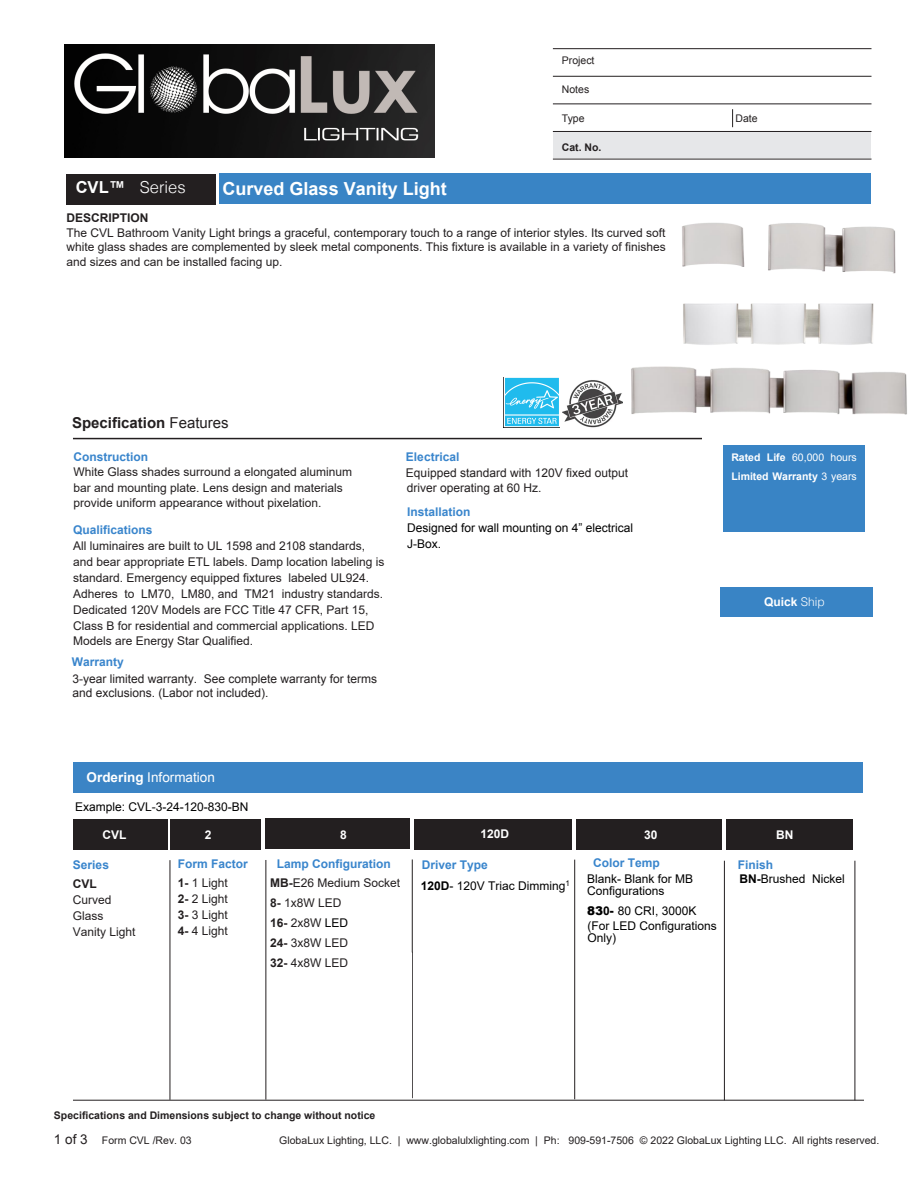
<style>
.page{position:relative;width:918px;height:1188px;background:#fff}
.page>*{position:absolute;margin:0;border:0;box-sizing:border-box;transform-origin:0 0}
.t1{font:700 18px "Arial";color:#fff}
.t2{font:300 16.5px "Helvetica";color:#fff}
.t3{font:700 15px "Arial";color:#231f20}
.t4{font:13.5px "Arial";color:#fff}
.t5{font:12px/15.9px "Arial";color:#231f20}
.t6{font:12px/15.9px "Arial";color:#000}
.t7{font:700 12px "Arial";color:#3985cc}
.t8{font:12px/20.7px "Arial";color:#000}
.t9{font:700 12px "Arial";color:#fff}
.t10{font:700 12px "Arial";color:#231f20}
.t11{font:10.5px "Arial";color:#231f20}
.t12{font:700 10.5px "Arial";color:#231f20}
.t13{font:700 10.5px/18.6px "Arial";color:#fff}
.s1{font-family:"Arial";font-weight:700}
.s2{font-weight:400}
.s3{font-style:inherit}
.s4{font-weight:700;color:#3985cc}
.s5{font-family:"Helvetica";font-weight:300}
.s6{font-weight:700}
.s7{color:#000}
.s8{font-weight:900}
.s9{font-size:13.5px}
</style>
<div class="page">
<div style="left:219px;top:173px;width:652px;height:31px;background:#3984c5"></div>
<div style="left:554px;top:132px;width:317px;height:26px;background:#e6e7e9"></div>
<hr style="left:553px;top:48px;width:318px;height:1px;background:#231f20">
<hr style="left:553px;top:76px;width:318px;height:1px;background:#231f20">
<hr style="left:553px;top:104px;width:318px;height:1px;background:#231f20">
<hr style="left:553px;top:131px;width:318px;height:1px;background:#231f20">
<hr style="left:553px;top:159px;width:318px;height:1px;background:#231f20">
<svg style="left:732px;top:109px;width:1px;height:18px"></svg>
<hr style="left:73px;top:438px;width:629px;height:1px;background:#231f20">
<div style="left:720px;top:587px;width:153px;height:29px;background:#3984c5"></div>
<div style="left:66px;top:174px;width:150px;height:30px;background:#231f20"></div>
<div style="left:73px;top:762px;width:790px;height:30px;background:#3b84c5"></div>
<div style="left:73px;top:819px;width:94px;height:30px;background:#231f20"></div>
<div style="left:170px;top:819px;width:91px;height:30px;background:#231f20"></div>
<div style="left:265px;top:818px;width:145px;height:31px;background:#231f20"></div>
<div style="left:414px;top:819px;width:158px;height:30px;background:#231f20"></div>
<hr style="left:170px;top:860px;width:1px;height:240px;background:#231f20">
<hr style="left:265px;top:860px;width:1px;height:240px;background:#231f20">
<hr style="left:73px;top:1100px;width:791px;height:1px;background:#231f20">
<div style="left:726px;top:819px;width:126px;height:30px;background:#231f20"></div>
<div style="left:723px;top:445px;width:142px;height:87px;background:#3984c5"></div>
<div style="left:577px;top:819px;width:145px;height:30px;background:#231f20"></div>
<img style="left:64px;top:44px;width:371px;height:113px">
<hr style="left:412px;top:859px;width:1px;height:93px;background:#231f20">
<hr style="left:412px;top:952px;width:1px;height:146px;background:#231f20">
<hr style="left:574px;top:860px;width:1px;height:239px;background:#231f20">
<hr style="left:855px;top:861px;width:1px;height:239px;background:#231f20">
<img style="left:563px;top:380px;width:59px;height:48px">
<img style="left:682px;top:222px;width:63px;height:45px">
<img style="left:768px;top:223px;width:128px;height:51px">
<img style="left:683px;top:303px;width:191px;height:42px">
<img style="left:631px;top:366px;width:276px;height:49px">
<hr style="left:724px;top:861px;width:1px;height:239px;background:#231f20">
<img style="left:504px;top:378px;width:55px;height:50px">
<p class="t11" style="left:562px;top:53px;width:34px">Project</p>
<p class="t11" style="left:562px;top:83px;width:29px">Notes</p>
<p class="t11" style="left:562px;top:112px;width:24px">Type</p>
<p class="t11" style="left:736px;top:112px;width:24px">Date</p>
<p class="t12" style="left:562px;top:140px;width:41px">Cat. No.</p>
<h2 class="t2" style="left:76px;top:174px;width:111px"><span class="s1">CVL™</span> Series</h2>
<h1 class="t1" style="left:223px;top:176px;width:226px">Curved Glass Vanity Light</h1>
<p class="t10" style="left:66px;top:210px;width:84px">DESCRIPTION</p>
<p class="t5" style="left:66px;top:225px;width:601px;line-height:14.5px;text-align:justify">The CVL Bathroom Vanity Light brings a graceful, contemporary touch to a range of interior styles. Its curved soft white glass shades are complemented by sleek metal components. This fixture is available in a variety of finishes and sizes and can be installed facing up.</p>
<p class="t3" style="left:72px;top:413px;width:158px">Specification <span class="s2">Features</span></p>
<p class="t7" style="left:73px;top:448px;width:76px">Construction</p>
<p class="t5" style="left:73px;top:464px;width:280px;line-height:15.5px">White Glass shades surround a elongated aluminum bar and mounting plate. Lens design and materials provide uniform appearance without pixelation.</p>
<p class="t7" style="left:73px;top:521px;width:81px">Qualifications</p>
<p class="t5" style="left:73px;top:538px;width:313px">All luminaires are built to UL 1598 and 2108 standards, and bear appropriate ETL labels. Damp location labeling is standard. Emergency equipped fixtures labeled UL924.<br>Adheres to LM70, LM80, and TM21 industry standards.<br>Dedicated 120V Models are FCC Title 47 CFR, Part 15, Class B for residential and commercial applications. <span class="s3">LED Models are Energy Star Qualified.</span></p>
<p class="t7" style="left:72px;top:654px;width:54px">Warranty</p>
<p class="t5" style="left:72px;top:672px;width:306px;line-height:14.2px">3-year limited warranty. See complete warranty for terms and exclusions. (Labor not included).</p>
<p class="t5" style="left:406px;top:449px;width:224px"><span class="s4">Electrical<br></span>Equipped standard with 120<span class="s3">V</span> fixed output driver operating at 60 Hz.</p>
<p class="t7" style="left:407px;top:503px;width:65px">Installation</p>
<p class="t6" style="left:407px;top:520px;width:228px">Designed for wall mounting on 4” electrical<br>J-Box.</p>
<p class="t13" style="left:731px;top:449px;width:127px">Rated Life <span class="s2">60,000 hours<br></span>Limited Warranty <span class="s2">3 years</span></p>
<p class="t9" style="left:764px;top:593px;width:62px">Quick <span class="s5">Ship</span></p>
<p class="t4" style="left:87px;top:768px;width:130px"><span class="s6">Ordering</span> Information</p>
<p class="t6" style="left:75px;top:799px;width:175px">Example: CVL-3-24-120-<span class="s3">8</span>30-BN</p>
<p class="t9" style="left:103px;top:826px;width:25px">CVL</p>
<p class="t9" style="left:205px;top:826px;width:8px">2</p>
<p class="t9" style="left:340px;top:826px;width:8px">8</p>
<p class="t9" style="left:480px;top:825px;width:30px">12<span class="s3">0D</span></p>
<p class="t9" style="left:644px;top:827px;width:15px">30</p>
<p class="t7" style="left:73px;top:856px;width:38px">Series</p>
<p class="t10" style="left:73px;top:875px;width:25px">CVL</p>
<p class="t5" style="left:73px;top:891px;width:64px">Curved<br>Glass<br>Vanity Light</p>
<p class="t7" style="left:178px;top:855px;width:72px">Form Factor</p>
<p class="t7" style="left:593px;top:855px;width:68px">Color Temp</p>
<p class="t5" style="left:270px;top:853px;width:132px;line-height:20px;text-indent:7px"><span class="s4">Lamp Configuration<br></span><span class="s6">MB-</span>E26 Medium Socket<br><span class="s6">8-</span> 1x8W LED<br><span class="s6">16-</span> <span class="s3">2x8W</span> <span class="s7">LED<br></span><span class="s6">24-</span> <span class="s3">3x8W</span> LED<br><span class="s6">32-</span> <span class="s3">4x8W</span> LED</p>
<p class="t8" style="left:421px;top:854px;width:151px"><span class="s4">Driver Type<br></span><span class="s6">120</span><span class="s6">D</span><span class="s3">- 120V</span> Triac Dimming<sup>1</sup></p>
<p class="t6" style="left:587px;top:873px;width:108px;line-height:11.7px">Blank- Blank for MB<br>Configurations</p>
<p class="t5" style="left:178px;top:874px;width:52px;text-align:justify"><span class="s6">1-</span> 1 Light <span class="s6">2-</span> 2 Light <span class="s6">3-</span> 3 Light <span class="s6">4-</span> 4 Light</p>
<p class="t6" style="left:587px;top:903px;width:111px"><span class="s8">83</span><span class="s6">0</span><span class="s8">-</span> <span class="s3">80</span> CRI, 3000K</p>
<p class="t6" style="left:587px;top:920px;width:131px;line-height:11.9px">(For LED Configurations<br>Only)</p>
<p class="t9" style="left:776px;top:826px;width:19px">BN</p>
<p class="t6" style="left:738px;top:858px;width:109px;line-height:13.6px"><span class="s4">Finish<br></span><span class="s6">BN-</span>Brushed Nickel</p>
<p class="t12" style="left:54px;top:1109px;width:323px">Specifications and Dimensions subject to change without notice</p>
<p class="t11" style="left:54px;top:1133px;width:139px"><span class="s9">1 of</span> <span class="s9">3</span> Form CVL /Rev. 03</p>
<p class="t11" style="left:279px;top:1133px;width:602px">GlobaLux Lighting, LLC. | www.globalu<span class="s3">l</span>xlighting.com | Ph: 909-591-7506 © 2022 GlobaLux Lighting LLC. All rights reserved.</p>
</div>
